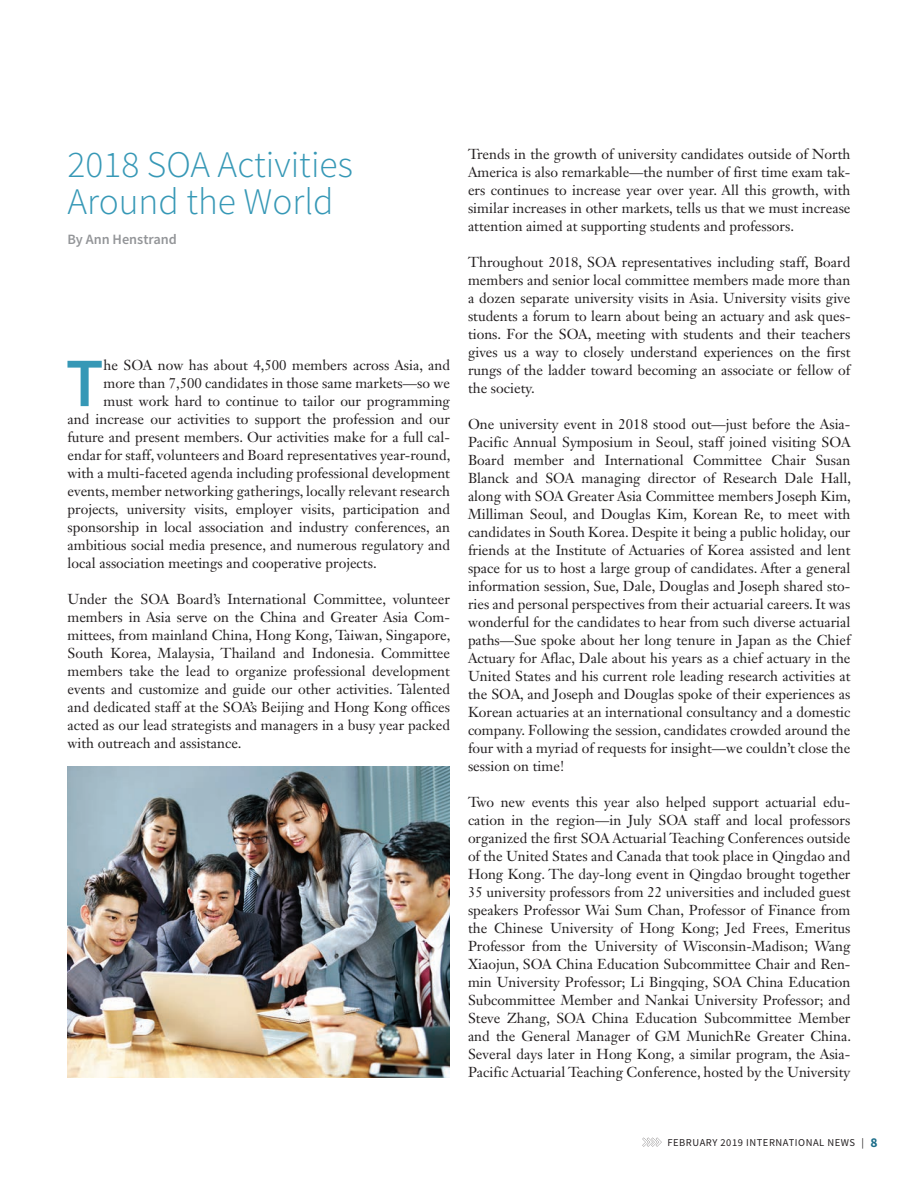
<style>
.page{position:relative;width:918px;height:1188px;background:#fff}
.page>*{position:absolute;margin:0;border:0;box-sizing:border-box;transform-origin:0 0}
.t1{font:600 69.3px "Source Sans Pro";color:#3698b6}
.t2{font:300 37.5px/37.5px "Source Sans Pro";color:#3698b6}
.t3{font:14.25px/18px "Janson Text LT Std";color:#231f20;text-align:justify}
.t4{font:600 14.25px "Source Sans Pro";color:#939598}
.t5{font:10.5px "Source Sans Pro";letter-spacing:.05em;color:#231f20}
.s1{font-weight:700;font-size:13.5px;color:#1d6e8a}
</style>
<div class="page">
<svg style="left:642px;top:1138px;width:20px;height:9px"></svg>
<img style="left:68px;top:767px;width:382px;height:310px">
<h2 class="t2" style="left:68px;top:146px;width:287px">2018 SOA Activities<br>Around the World</h2>
<p class="t4" style="left:68px;top:230px;width:111px">By Ann Henstrand</p>
<h1 class="t1" style="left:66px;top:339px;width:39px">T</h1>
<p class="t3" style="left:104px;top:356px;width:348px">he SOA now has about 4,500 members across Asia, and</p>
<p class="t3" style="left:104px;top:374px;width:348px">more than 7,500 candidates in those same markets—so we</p>
<p class="t3" style="left:104px;top:392px;width:348px">must work hard to continue to tailor our programming</p>
<p class="t3" style="left:68px;top:410px;width:384px">and increase our activities to support the profession and our</p>
<p class="t3" style="left:68px;top:428px;width:384px">future and present members. Our activities make for a full cal-</p>
<p class="t3" style="left:68px;top:446px;width:385px">endar for staff, volunteers and Board representatives year- round,</p>
<p class="t3" style="left:68px;top:464px;width:384px">with a multi-faceted agenda including professional development</p>
<p class="t3" style="left:68px;top:482px;width:384px">events, member networking gatherings, locally relevant research</p>
<p class="t3" style="left:68px;top:500px;width:384px">projects, university visits, employer visits, participation and</p>
<p class="t3" style="left:68px;top:518px;width:384px">sponsorship in local association and industry conferences, an</p>
<p class="t3" style="left:68px;top:536px;width:384px">ambitious social media presence, and numerous regulatory and</p>
<p class="t3" style="left:68px;top:554px;width:311px">local association meetings and cooperative projects.</p>
<p class="t3" style="left:68px;top:590px;width:385px">Under the SOA Board’s International Committee, volunteer members in Asia serve on the China and Greater Asia Com&shy;mittees, from mainland China, Hong Kong, Taiwan, Singapore, South Korea, Malaysia, Thailand and Indonesia. Committee members take the lead to organize professional development events and customize and guide our other activities. Talented and dedicated staff at the SOA’s Beijing and Hong Kong offices acted as our lead strategists and managers in a busy year packed with outreach and assistance.</p>
<p class="t3" style="left:468px;top:145px;width:384px">Trends in the growth of university candidates outside of North America is also remarkable—the number of first time exam tak&shy;ers continues to increase year over year. All this growth, with similar increases in other markets, tells us that we must increase attention aimed at supporting students and professors.</p>
<p class="t3" style="left:468px;top:253px;width:384px">Throughout 2018, SOA representatives including staff, Board members and senior local committee members made more than a dozen separate university visits in Asia. University visits give students a forum to learn about being an actuary and ask ques&shy;tions. For the SOA, meeting with students and their teachers gives us a way to closely understand experiences on the first rungs of the ladder toward becoming an associate or fellow of the society.</p>
<p class="t3" style="left:468px;top:415px;width:385px">One university event in 2018 stood out—just before the Asia-Pacific Annual Symposium in Seoul, staff joined visiting SOA Board member and International Committee Chair Susan Blanck and SOA managing director of Research Dale Hall, along with SOA Greater Asia Committee members Joseph Kim, Milliman Seoul, and Douglas Kim, Korean Re, to meet with candidates in South Korea. Despite it being a public holiday, our friends at the Institute of Actuaries of Korea assisted and lent space for us to host a large group of candidates. After a general information session, Sue, Dale, Douglas and Joseph shared sto&shy;ries and personal perspectives from their actuarial careers. It was wonderful for the candidates to hear from such diverse actuarial paths—Sue spoke about her long tenure in Japan as the Chief Actuary for Aflac, Dale about his years as a chief actuary in the United States and his current role leading research activities at the SOA, and Joseph and Douglas spoke of their experiences as Korean actuaries at an international consultancy and a domestic company. Following the session, candidates crowded around the four with a myriad of requests for insight—we couldn’t close the session on time!</p>
<p class="t3" style="left:468px;top:793px;width:385px">Two new events this year also helped support actuarial edu&shy;cation in the region—in July SOA staff and local professors organized the first SOA Actuarial Teaching Conferences outside of the United States and Canada that took place in Qingdao and Hong Kong. The day-long event in Qingdao brought together 35 university professors from 22 universities and included guest speakers Professor Wai Sum Chan, Professor of Finance from the Chinese University of Hong Kong; Jed Frees, Emeritus Professor from the University of Wisconsin-Madison; Wang Xiaojun, SOA China Education Subcommittee Chair and Ren&shy;min University Professor; Li Bingqing, SOA China Education Subcommittee Member and Nankai University Professor; and Steve Zhang, SOA China Education Subcommittee Member and the General Manager of GM MunichRe Greater China.<br>Several days later in Hong Kong, a similar program, the Asia-Pacific Actuarial Teaching Conference, hosted by the University</p>
<p class="t5" style="left:667px;top:1136px;width:212px">FEBRUARY 2019 INTERNATIONAL NEWS | <span class="s1">8</span></p>
</div>
